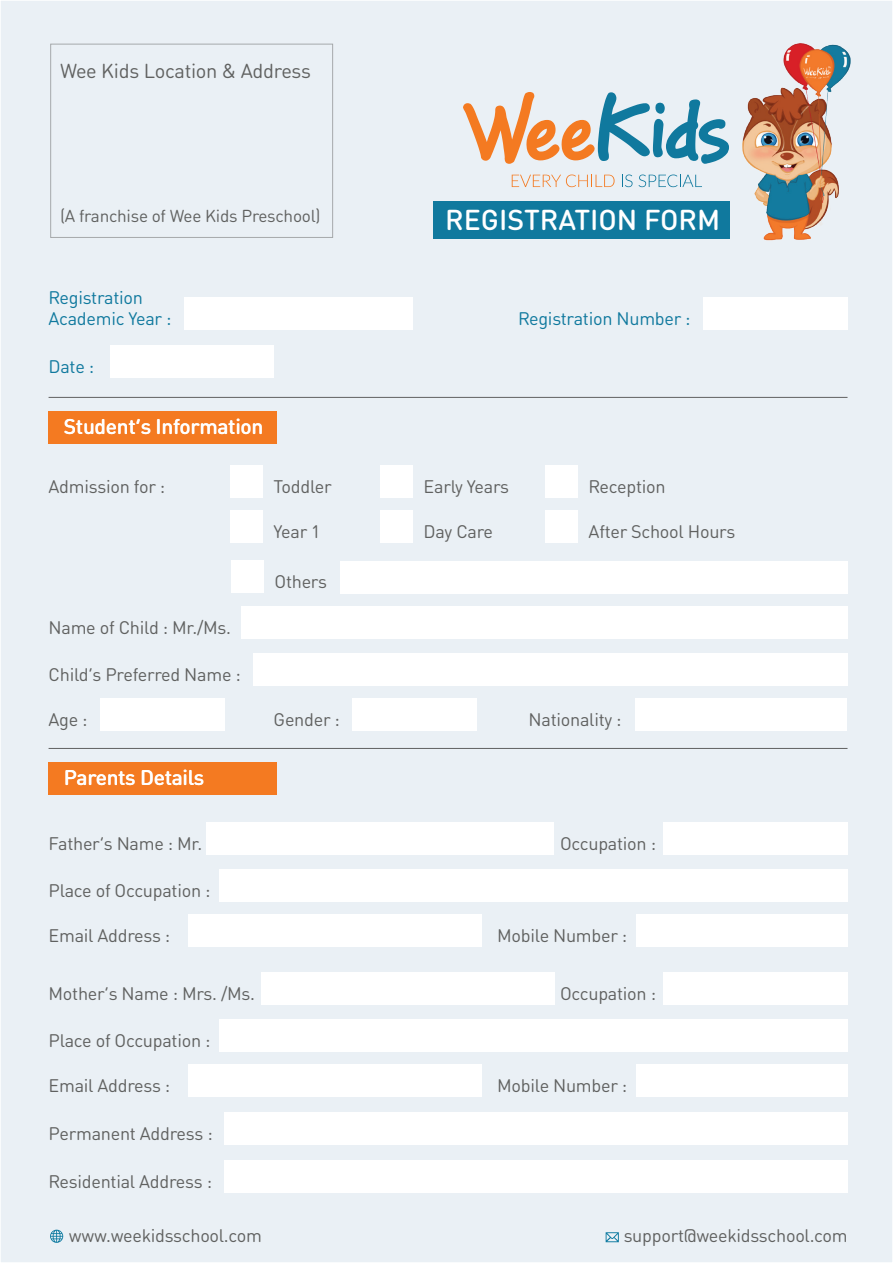
<style>
.page{position:relative;width:893px;height:1263px;background:#eaf0f5}
.page>*{position:absolute;margin:0;border:0;box-sizing:border-box;transform-origin:0 0}
.t1{font:500 28.35px "DIN Round Pro";color:#fff}
.t2{font:500 21px "DIN Round Pro";letter-spacing:-.015em;color:#fff}
.t3{font:19.95px "DIN Round Pro";letter-spacing:-.015em;color:#606160}
.t4{font:18px "DIN Round Pro";letter-spacing:-.015em;color:#606160}
.t5{font:18px/21.6px "DIN Round Pro";letter-spacing:-.015em;color:#10799e}
.t6{font:17.1px "DIN Round Pro";letter-spacing:-.015em;color:#606160}
</style>
<div class="page">
<img style="left:691px;top:32px;width:202px;height:227px">
<div style="left:184px;top:297px;width:228px;height:33px;background:#fff"></div>
<div style="left:703px;top:297px;width:144px;height:33px;background:#fff"></div>
<div style="left:110px;top:345px;width:164px;height:33px;background:#fff"></div>
<div style="left:49px;top:411px;width:228px;height:32px;background:#f47a21"></div>
<div style="left:230px;top:465px;width:32px;height:33px;background:#fff"></div>
<div style="left:380px;top:465px;width:32px;height:33px;background:#fff"></div>
<div style="left:545px;top:465px;width:32px;height:33px;background:#fff"></div>
<div style="left:230px;top:510px;width:32px;height:33px;background:#fff"></div>
<div style="left:380px;top:510px;width:32px;height:33px;background:#fff"></div>
<div style="left:545px;top:510px;width:32px;height:33px;background:#fff"></div>
<div style="left:340px;top:561px;width:507px;height:33px;background:#fff"></div>
<div style="left:241px;top:606px;width:606px;height:33px;background:#fff"></div>
<div style="left:253px;top:653px;width:594px;height:32px;background:#fff"></div>
<div style="left:100px;top:698px;width:124px;height:32px;background:#fff"></div>
<div style="left:352px;top:698px;width:124px;height:32px;background:#fff"></div>
<div style="left:635px;top:698px;width:212px;height:32px;background:#fff"></div>
<div style="left:49px;top:762px;width:228px;height:32px;background:#f47a21"></div>
<div style="left:206px;top:822px;width:348px;height:33px;background:#fff"></div>
<div style="left:219px;top:869px;width:628px;height:32px;background:#fff"></div>
<div style="left:663px;top:822px;width:184px;height:33px;background:#fff"></div>
<div style="left:188px;top:914px;width:293px;height:32px;background:#fff"></div>
<div style="left:636px;top:914px;width:211px;height:32px;background:#fff"></div>
<div style="left:261px;top:972px;width:293px;height:33px;background:#fff"></div>
<div style="left:219px;top:1019px;width:628px;height:32px;background:#fff"></div>
<div style="left:663px;top:972px;width:184px;height:33px;background:#fff"></div>
<div style="left:188px;top:1064px;width:293px;height:32px;background:#fff"></div>
<div style="left:636px;top:1064px;width:211px;height:32px;background:#fff"></div>
<hr style="left:49px;top:748px;width:798px;height:1px;background:#606160">
<hr style="left:49px;top:397px;width:798px;height:1px;background:#606160">
<div style="left:224px;top:1112px;width:623px;height:32px;background:#fff"></div>
<div style="left:224px;top:1160px;width:623px;height:32px;background:#fff"></div>
<div style="left:231px;top:560px;width:32px;height:32px;background:#fff"></div>
<div style="left:433px;top:202px;width:297px;height:37px;background:#10799e"></div>
<svg style="left:463px;top:92px;width:266px;height:72px"></svg>
<svg style="left:512px;top:175px;width:103px;height:12px"></svg>
<svg style="left:622px;top:175px;width:80px;height:12px"></svg>
<svg style="left:50px;top:1230px;width:13px;height:13px"></svg>
<svg style="left:606px;top:1232px;width:13px;height:10px"></svg>
<p class="t3" style="left:60px;top:57px;width:253px">Wee Kids Location &amp; Address</p>
<p class="t6" style="left:60px;top:204px;width:262px">(A franchise of Wee Kids Preschool)</p>
<h1 class="t1" style="left:445px;top:200px;width:277px">REGISTRATION FORM</h1>
<p class="t5" style="left:49px;top:286px;width:124px">Registration<br>Academic Year :</p>
<p class="t5" style="left:49px;top:355px;width:47px">Date :</p>
<p class="t2" style="left:64px;top:412px;width:201px">Student’s Information</p>
<p class="t5" style="left:518px;top:307px;width:174px">Registration Number :</p>
<p class="t4" style="left:49px;top:475px;width:118px">Admission for :</p>
<p class="t4" style="left:274px;top:475px;width:60px">Toddler</p>
<p class="t4" style="left:424px;top:475px;width:87px">Early Years</p>
<p class="t4" style="left:589px;top:475px;width:79px">Reception</p>
<p class="t4" style="left:274px;top:520px;width:49px">Year 1</p>
<p class="t4" style="left:424px;top:520px;width:71px">Day Care</p>
<p class="t4" style="left:589px;top:520px;width:148px">After School Hours</p>
<p class="t4" style="left:275px;top:569px;width:54px">Others</p>
<p class="t4" style="left:49px;top:616px;width:184px">Name of Child : Mr./Ms.</p>
<p class="t4" style="left:49px;top:662px;width:194px">Child’s Preferred Name :</p>
<p class="t4" style="left:49px;top:707px;width:41px">Age :</p>
<p class="t4" style="left:274px;top:707px;width:68px">Gender :</p>
<p class="t4" style="left:529px;top:707px;width:95px">Nationality :</p>
<p class="t2" style="left:64px;top:763px;width:142px">Parents Details</p>
<p class="t4" style="left:49px;top:832px;width:155px">Father’s Name : Mr.</p>
<p class="t4" style="left:49px;top:878px;width:163px">Place of Occupation :</p>
<p class="t4" style="left:560px;top:832px;width:97px">Occupation :</p>
<p class="t4" style="left:49px;top:923px;width:123px">Email Address :</p>
<p class="t4" style="left:497px;top:923px;width:132px">Mobile Number :</p>
<p class="t4" style="left:49px;top:982px;width:208px">Mother’s Name : Mrs. /Ms.</p>
<p class="t4" style="left:49px;top:1028px;width:163px">Place of Occupation :</p>
<p class="t4" style="left:560px;top:982px;width:97px">Occupation :</p>
<p class="t4" style="left:49px;top:1073px;width:123px">Email Address :</p>
<p class="t4" style="left:497px;top:1073px;width:132px">Mobile Number :</p>
<p class="t4" style="left:49px;top:1121px;width:166px">Permanent Address :</p>
<p class="t4" style="left:49px;top:1169px;width:165px">Residential Address :</p>
<p class="t4" style="left:69px;top:1223px;width:195px">www.weekidsschool.com</p>
<p class="t4" style="left:624px;top:1223px;width:226px">support@weekidsschool.com</p>
</div>
